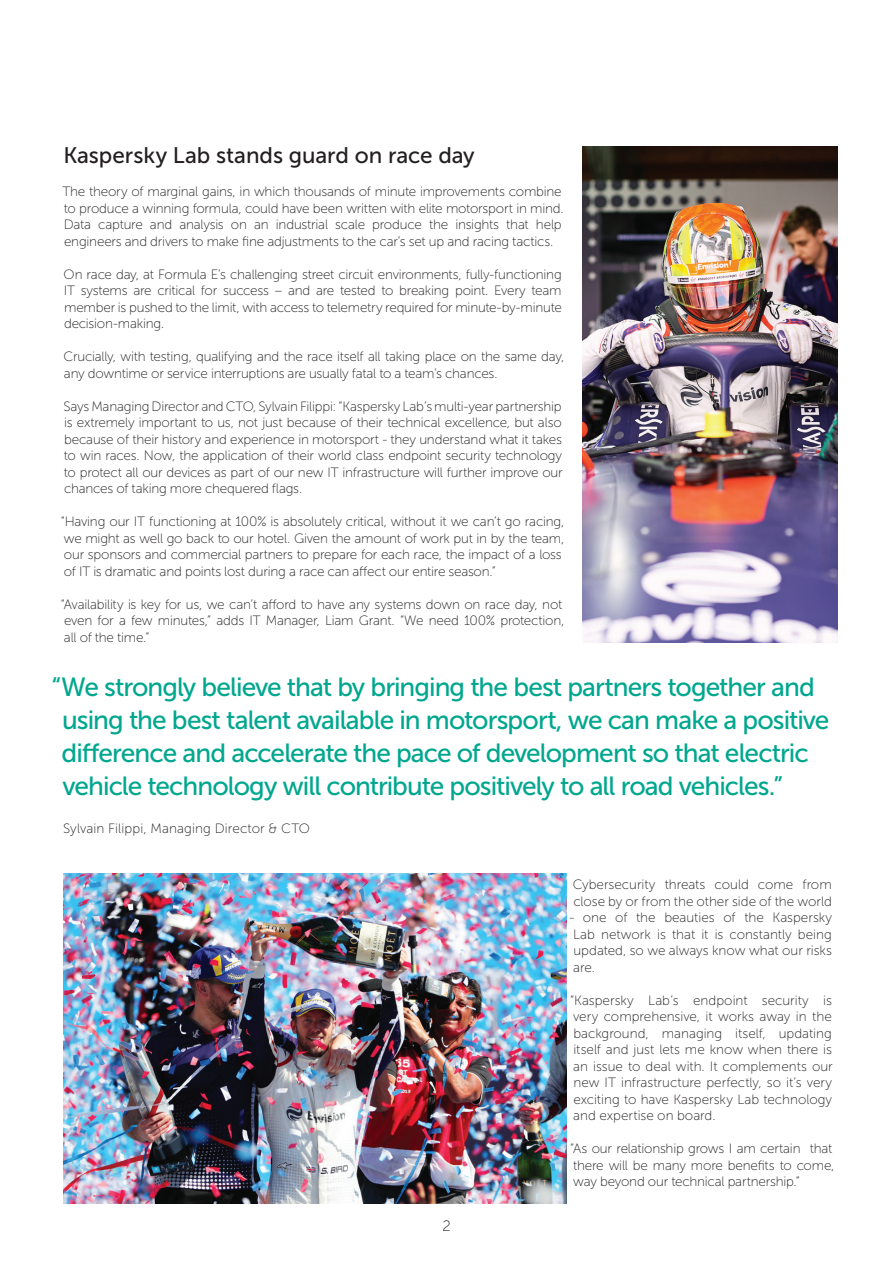
<style>
.page{position:relative;width:893px;height:1263px;background:#fff}
.page>*{position:absolute;margin:0;border:0;box-sizing:border-box;transform-origin:0 0}
.t1{font:26.25px/33px "Museo Sans 500";letter-spacing:-.035em;color:#00a78e}
.t2{font:22.5px "Museo Sans 500";letter-spacing:-.005em;color:#231f20}
.t3{font:15px "Museo Sans 100";color:#231f20}
.t4{font:13.5px/16.5px "Museo Sans 100";letter-spacing:-.015em;color:#231f20}
.t5{font:13.5px "Museo Sans 100";letter-spacing:.01em;color:#231f20}
</style>
<div class="page">
<img style="left:64px;top:873px;width:503px;height:330px">
<img style="left:583px;top:147px;width:255px;height:495px">
<h2 class="t2" style="left:63px;top:143px;width:413px">Kaspersky Lab stands guard on race day</h2>
<p class="t4" style="left:62px;top:184px;width:503px">The theory of marginal gains, in which thousands of minute improvements combine to produce a winning formula, could have been written with elite motorsport in mind.<br>Data capture and analysis on an industrial scale produce the insights that help engineers and drivers to make fine adjustments to the car’s set up and racing tactics.</p>
<p class="t4" style="left:64px;top:266px;width:500px;text-align:justify">On race day, at Formula E’s challenging street circuit environments, fully-functioning IT systems are critical for success – and are tested to breaking point. Every team member is pushed to the limit, with access to telemetry required for minute-by-minute decision-making.</p>
<p class="t4" style="left:64px;top:349px;width:502px">Crucially, with testing, qualifying and the race itself all taking place on the same day, any downtime or service interruptions are usually fatal to a team’s chances.</p>
<p class="t4" style="left:63px;top:398px;width:501px;text-align:justify">Says Managing Director and CTO, Sylvain Filippi: “Kaspersky Lab’s multi-year partnership is extremely important to us, not just because of their technical excellence, but also because of their history and experience in motorsport - they understand what it takes to win races. Now, the application of their world class endpoint security technology to protect all our devices as part of our new IT infrastructure will further improve our chances of taking more chequered flags.</p>
<p class="t4" style="left:61px;top:514px;width:505px">“Having our IT functioning at 100% is absolutely critical, without it we can’t go racing, we might as well go back to our hotel. Given the amount of work put in by the team, our sponsors and commercial partners to prepare for each race, the impact of a loss of IT is dramatic and points lost during a race can affect our entire season.”</p>
<p class="t4" style="left:61px;top:596px;width:505px">“Availability is key for us, we can’t afford to have any systems down on race day, not even for a few minutes,” adds IT Manager, Liam Grant. “We need 100% protection, all of the time.”</p>
<p class="t1" style="left:62px;top:671px;width:769px;text-indent:-10px">“We strongly believe that by bringing the best partners together and using the best talent available in motorsport, we can make a positive difference and accelerate the pace of development so that electric vehicle technology will contribute positively to all road vehicles.”</p>
<p class="t5" style="left:63px;top:821px;width:248px">Sylvain Filippi, Managing Director &amp; CTO</p>
<p class="t3" style="left:442px;top:1218px;width:10px">2</p>
<p class="t4" style="left:573px;top:877px;width:260px">Cybersecurity threats could come from close by or from the other side of the world</p>
<p class="t4" style="left:569px;top:910px;width:264px;text-align:justify">- one of the beauties of the Kaspersky Lab network is that it is constantly being updated, so we always know what our risks are.</p>
<p class="t4" style="left:570px;top:992px;width:264px;text-align:justify">“Kaspersky Lab’s endpoint security is very comprehensive, it works away in the background, managing itself, updating itself and just lets me know when there is an issue to deal with. It complements our new IT infrastructure perfectly, so it’s very exciting to have Kaspersky Lab technology and expertise on board.</p>
<p class="t4" style="left:570px;top:1141px;width:266px">“As our relationship grows I am certain that there will be many more benefits to come, way beyond our technical partnership.”</p>
</div>
